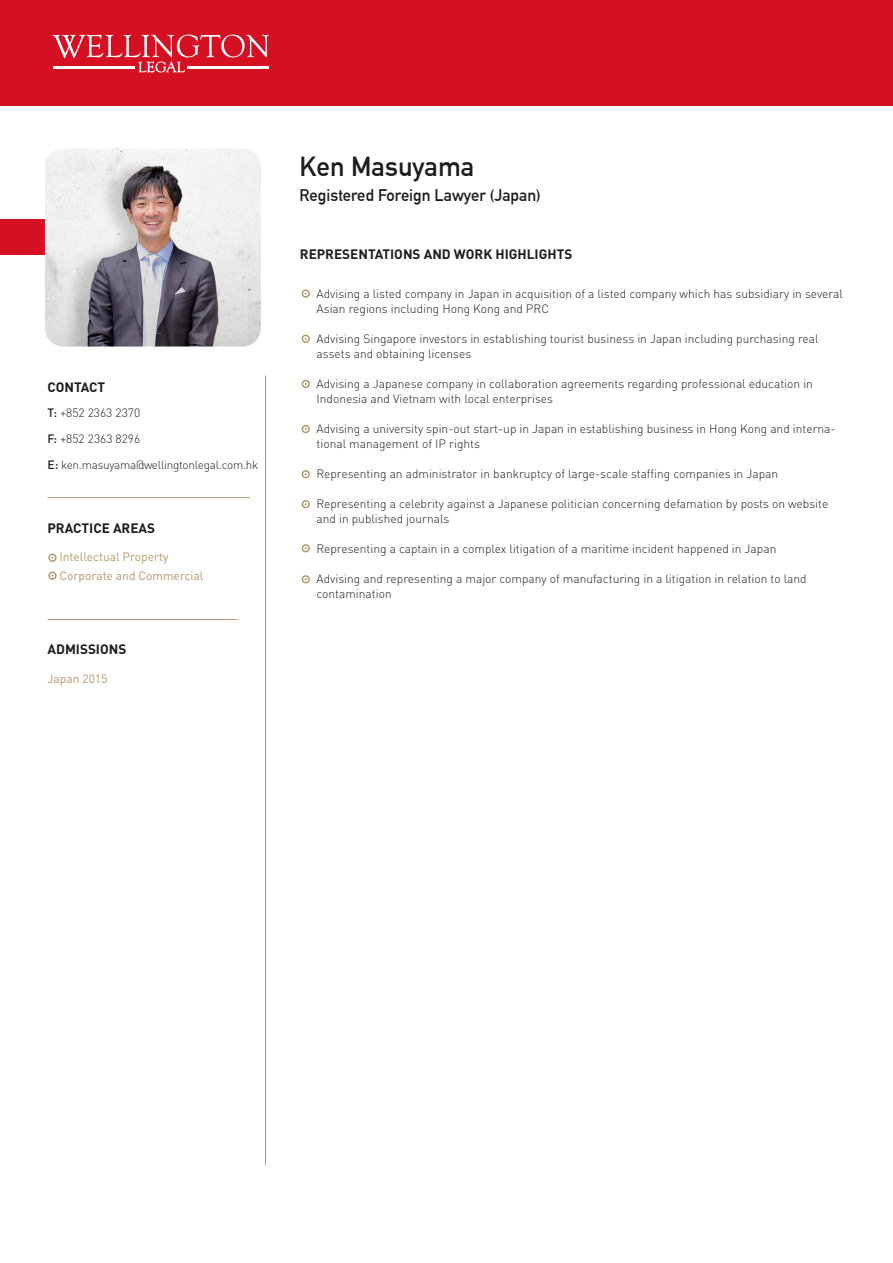
<style>
.page{position:relative;width:893px;height:1263px;background:#fff}
.page>*{position:absolute;margin:0;border:0;box-sizing:border-box;transform-origin:0 0}
.t1{font:700 27px "DIN Alternate";color:#1d1d1b}
.t2{font:700 16.5px "DIN Alternate";color:#1d1d1b}
.t3{font:700 13.5px "DIN Pro";color:#1d1d1b}
.t4{font:300 12px/15px "DIN Pro";color:#1d1d1b}
.t5{font:12px/19.2px "DIN Pro";color:#b2976b}
.t6{font:300 11.7px "DIN Pro";letter-spacing:-.02em;color:#1d1d1b}
.s1{font-weight:500}
.s2{font-weight:500;font-size:12px}
</style>
<div class="page">
<hr style="left:265px;top:376px;width:1px;height:789px;background:#b2976b">
<div style="left:0;top:219px;width:225px;height:36px;background:#d61023"></div>
<img style="left:45px;top:149px;width:216px;height:197px">
<div style="left:48px;top:554px;width:9px;height:8px;border:2px solid #b2976b;border-radius:50%"></div>
<div style="left:48px;top:571px;width:9px;height:9px;border:2px solid #b2976b;border-radius:50%"></div>
<hr style="left:48px;top:619px;width:189px;height:1px;background:#b2976b">
<hr style="left:48px;top:497px;width:202px;height:1px;background:#b2976b">
<div style="left:302px;top:289px;width:8px;height:9px;border:2px solid #b2976b;border-radius:50%"></div>
<div style="left:302px;top:335px;width:8px;height:8px;border:2px solid #b2976b;border-radius:50%"></div>
<div style="left:302px;top:380px;width:8px;height:8px;border:2px solid #b2976b;border-radius:50%"></div>
<div style="left:302px;top:425px;width:8px;height:8px;border:2px solid #b2976b;border-radius:50%"></div>
<div style="left:302px;top:470px;width:8px;height:8px;border:2px solid #b2976b;border-radius:50%"></div>
<div style="left:302px;top:500px;width:8px;height:8px;border:2px solid #b2976b;border-radius:50%"></div>
<div style="left:302px;top:544px;width:8px;height:8px;border:2px solid #b2976b;border-radius:50%"></div>
<div style="left:302px;top:575px;width:8px;height:8px;border:2px solid #b2976b;border-radius:50%"></div>
<div style="left:0;top:0;width:893px;height:105px;background:#d61023"></div>
<svg style="left:52px;top:35px;width:217px;height:37px"></svg>
<p class="t3" style="left:48px;top:375px;width:59px">CONTACT</p>
<p class="t4" style="left:48px;top:398px;width:94px;line-height:26.4px"><span class="s1">T:</span> +852 2363 2370<br><span class="s1">F:</span> +852 2363 8296</p>
<p class="t6" style="left:48px;top:456px;width:212px"><span class="s2">E:</span> ken.masuyama@wellingtonlegal.com.hk</p>
<p class="t3" style="left:48px;top:516px;width:109px">PRACTICE AREAS</p>
<p class="t5" style="left:59px;top:546px;width:145px">Intellectual Property<br>Corporate and Commercial</p>
<p class="t3" style="left:48px;top:638px;width:80px">ADMISSIONS</p>
<p class="t5" style="left:48px;top:667px;width:61px">Japan 2015</p>
<h1 class="t1" style="left:300px;top:146px;width:176px">Ken Masuyama</h1>
<h2 class="t2" style="left:300px;top:182px;width:243px">Registered Foreign Lawyer (Japan)</h2>
<p class="t3" style="left:300px;top:243px;width:274px">REPRESENTATIONS AND WORK HIGHLIGHTS</p>
<p class="t4" style="left:317px;top:285px;width:528px">Advising a listed company in Japan in acquisition of a listed company which has subsidiary in several<br>Asian regions including Hong Kong and PRC</p>
<p class="t4" style="left:317px;top:330px;width:503px">Advising Singapore investors in establishing tourist business in Japan including purchasing real assets and obtaining licenses</p>
<p class="t4" style="left:317px;top:375px;width:498px">Advising a Japanese company in collaboration agreements regarding professional education in<br>Indonesia and Vietnam with local enterprises</p>
<p class="t4" style="left:317px;top:420px;width:521px">Advising a university spin-out start-up in Japan in establishing business in Hong Kong and interna&shy;tional management of IP rights</p>
<p class="t4" style="left:317px;top:465px;width:463px">Representing an administrator in bankruptcy of large-scale staffing companies in Japan</p>
<p class="t4" style="left:317px;top:495px;width:513px">Representing a celebrity against a Japanese politician concerning defamation by posts on website and in published journals</p>
<p class="t4" style="left:317px;top:540px;width:461px">Representing a captain in a complex litigation of a maritime incident happened in Japan</p>
<p class="t4" style="left:317px;top:570px;width:492px">Advising and representing a major company of manufacturing in a litigation in relation to land contamination</p>
</div>
